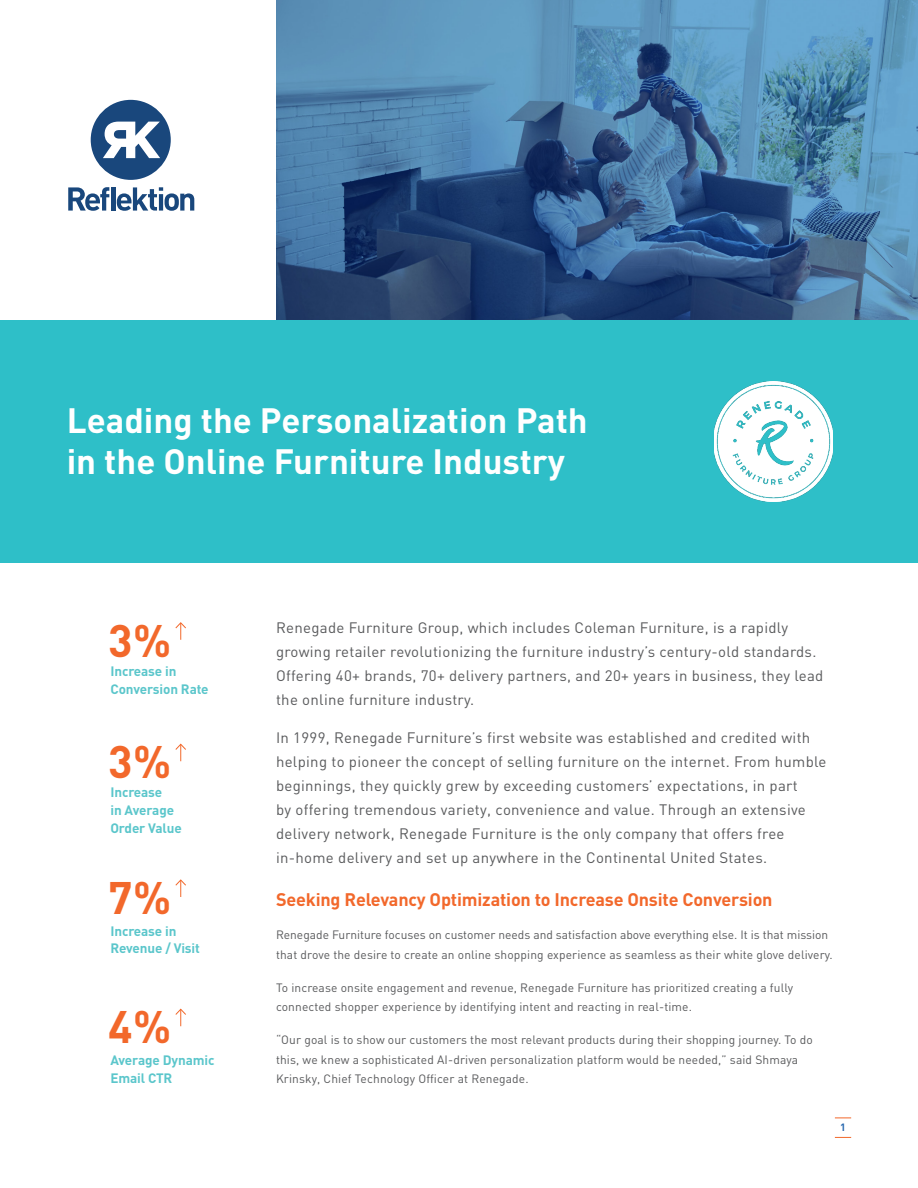
<style>
.page{position:relative;width:918px;height:1188px;background:#fff}
.page>*{position:absolute;margin:0;border:0;box-sizing:border-box;transform-origin:0 0}
.t1{font:700 45px "DIN";color:#f2682b}
.t2{font:700 34.8px/41.7px "DIN";color:#fff}
.t3{font:700 18px "DIN";letter-spacing:-.01em;color:#f2682b}
.t4{font:15px/24px "DIN";letter-spacing:.02em;color:#595a5c}
.t5{font:700 13.5px/18px "DIN";letter-spacing:-.01em;color:#5bc6cb}
.t6{font:12px/19.5px "DIN";letter-spacing:.01em;color:#595a5c}
.t7{font:700 10.5px "DIN";color:#2a69b0}
</style>
<div class="page">
<svg style="left:276px;top:0;width:642px;height:320px;background:#45739d"></svg>
<svg style="left:68px;top:187px;width:41px;height:24px"></svg>
<svg style="left:117px;top:187px;width:77px;height:24px"></svg>
<hr style="left:111px;top:187px;width:4px;height:24px;background:#19477c">
<svg style="left:91px;top:100px;width:80px;height:80px"></svg>
<div style="left:0;top:320px;width:918px;height:242px;background:#2ebfc8"></div>
<svg style="left:175px;top:622px;width:11px;height:18px"></svg>
<svg style="left:175px;top:743px;width:11px;height:18px"></svg>
<svg style="left:175px;top:879px;width:11px;height:18px"></svg>
<svg style="left:175px;top:1008px;width:11px;height:18px"></svg>
<img style="left:714px;top:381px;width:118px;height:120px">
<svg style="left:835px;top:1118px;width:16px;height:1px"></svg>
<svg style="left:835px;top:1137px;width:16px;height:1px"></svg>
<h2 class="t2" style="left:67px;top:398px;width:523px">Leading the Personalization Path in the Online Furniture Industry</h2>
<h1 class="t1" style="left:108px;top:611px;width:65px">3%</h1>
<p class="t5" style="left:110px;top:661px;width:100px">Increase in<br>Conversion Rate</p>
<h1 class="t1" style="left:108px;top:733px;width:65px">3%</h1>
<p class="t5" style="left:110px;top:782px;width:73px">Increase<br>in Average<br>Order Value</p>
<h1 class="t1" style="left:108px;top:868px;width:65px">7%</h1>
<p class="t5" style="left:110px;top:921px;width:91px">Increase in<br>Revenue / Visit</p>
<h1 class="t1" style="left:108px;top:998px;width:65px">4%</h1>
<p class="t5" style="left:110px;top:1050px;width:106px">Average Dynamic<br>Email CTR</p>
<p class="t4" style="left:276px;top:616px;width:549px">Renegade Furniture Group, which includes Coleman Furniture, is a rapidly growing retailer revolutionizing the furniture industry’s century-old standards.<br>Offering 40+ brands, 70+ delivery partners, and 20+ years in business, they lead the online furniture industry.</p>
<p class="t4" style="left:276px;top:725px;width:552px">In 1999, Renegade Furniture’s first website was established and credited with helping to pioneer the concept of selling furniture on the internet. From humble beginnings, they quickly grew by exceeding customers’ expectations, in part<br>by offering tremendous variety, convenience and value. Through an extensive delivery network, Renegade Furniture is the only company that offers free in-home delivery and set up anywhere in the Continental United States.</p>
<p class="t3" style="left:276px;top:888px;width:498px">Seeking Relevancy Optimization to Increase Onsite Conversion</p>
<p class="t6" style="left:276px;top:925px;width:558px">Renegade Furniture focuses on customer needs and satisfaction above everything else. It is that mission that drove the desire to create an online shopping experience as seamless as their white glove delivery.</p>
<p class="t6" style="left:276px;top:977px;width:519px">To increase onsite engagement and revenue, Renegade Furniture has prioritized creating a fully connected shopper experience by identifying intent and reacting in real-time.</p>
<p class="t6" style="left:276px;top:1030px;width:538px">“Our goal is to show our customers the most relevant products during their shopping journey. To do this, we knew a sophisticated AI-driven personalization platform would be needed,” said Shmaya<br>Krinsky, Chief Technology Officer at Renegade.</p>
<p class="t7" style="left:840px;top:1121px;width:7px">1</p>
</div>
